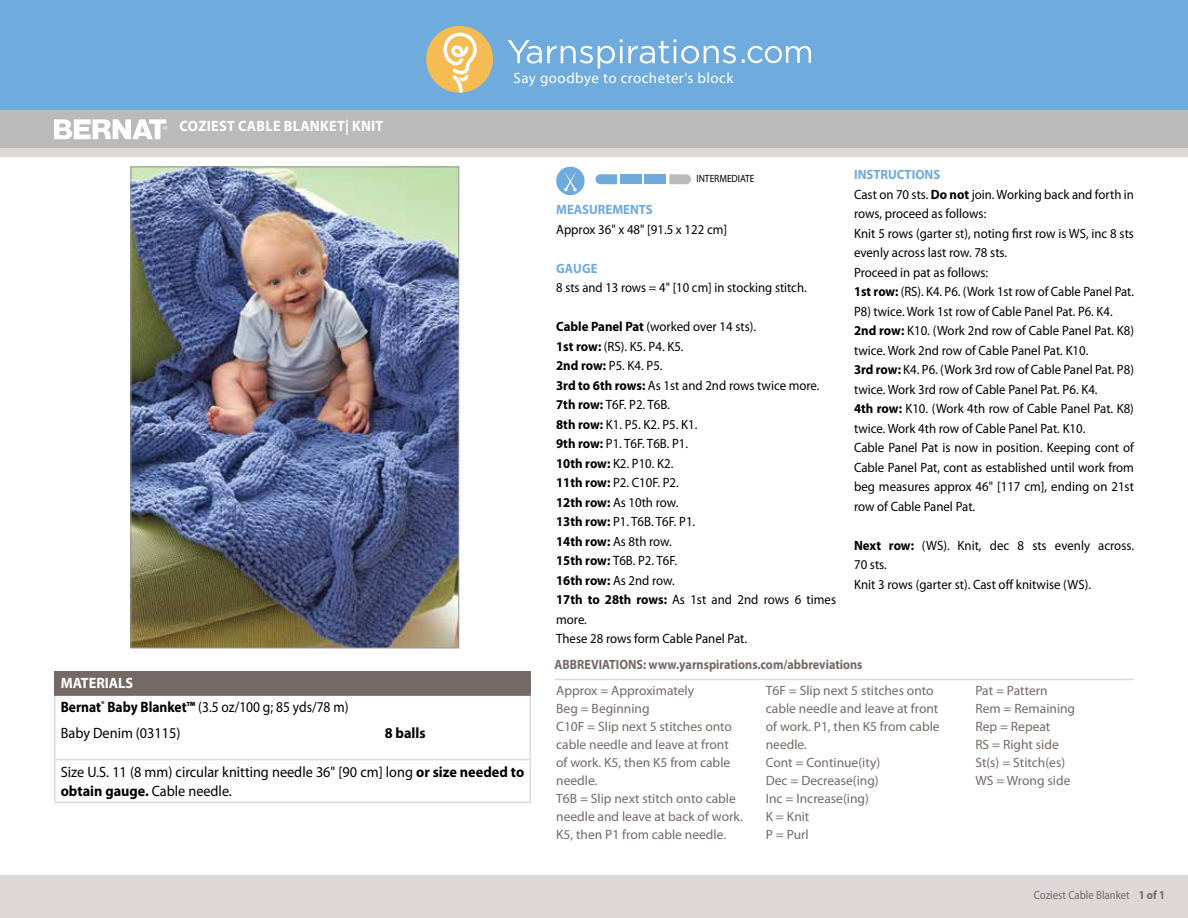
<style>
.page{position:relative;width:1188px;height:918px;background:#fff}
.page>*{position:absolute;margin:0;border:0;box-sizing:border-box;transform-origin:0 0}
.t1{font:15px/19.5px "Myriad Pro";color:#000;scale:.95 1}
.t2{font:15px/25.2px "Myriad Pro";color:#000;scale:.9 1}
.t3{font:15px "Myriad Pro";letter-spacing:.03em;color:#fff}
.t4{font:700 15px "Myriad Pro";letter-spacing:.02em;color:#fff;scale:.95 1}
.t5{font:700 15px "Myriad Pro";color:#000;scale:.95 1}
.t6{font:13.5px/19.5px "Myriad Pro";color:#000;scale:.95 1}
.t7{font:13.5px/18px "Myriad Pro";color:#756966}
.t8{font:700 13.5px "Myriad Pro";color:#756966;scale:.9 1}
.t9{font:13.5px "Myriad Pro";color:#000;scale:.94 1}
.t10{font:700 13.5px "Myriad Pro";color:#6faadc;scale:.95 1}
.t11{font:700 13.5px "Myriad Pro";color:#6faadc;scale:.94 1}
.t12{font:12px "Myriad Pro";color:#756966;scale:.9 1}
.t13{font:10.5px "Myriad Pro";color:#000;scale:.9 1}
.s1{font-weight:700}
.s2{font-weight:700;color:#6faadc}
.s3{font-weight:700;color:#fff}
</style>
<div class="page">
<div style="left:0;top:0;width:1188px;height:116px;background:#6fabdd"></div>
<div style="left:426px;top:26px;width:67px;height:67px;background:#f5bc53;border-radius:50%"></div>
<svg style="left:443px;top:33px;width:34px;height:60px"></svg>
<div style="left:0;top:111px;width:1188px;height:38px;background:#bbbaba"></div>
<svg style="left:508px;top:39px;width:228px;height:30px"></svg>
<svg style="left:742px;top:46px;width:69px;height:17px"></svg>
<div style="left:1px;top:149px;width:1187px;height:769px;background:#ddd8d7"></div>
<svg style="left:54px;top:119px;width:113px;height:20px"></svg>
<div style="left:0;top:157px;width:1188px;height:718px;background:#fff"></div>
<img style="left:133px;top:169px;width:324px;height:477px">
<div style="left:131px;top:167px;width:328px;height:481px;border:1px solid #939598"></div>
<div style="left:55px;top:672px;width:475px;height:23px;background:#756966"></div>
<hr style="left:54px;top:696px;width:1px;height:63px;background:#ddd8d7">
<hr style="left:530px;top:696px;width:1px;height:63px;background:#ddd8d7">
<hr style="left:54px;top:759px;width:477px;height:1px;background:#ddd8d7">
<hr style="left:54px;top:760px;width:1px;height:42px;background:#ddd8d7">
<hr style="left:530px;top:760px;width:1px;height:42px;background:#ddd8d7">
<hr style="left:54px;top:802px;width:477px;height:1px;background:#ddd8d7">
<hr style="left:54px;top:671px;width:477px;height:2px;background:#756966">
<svg style="left:54px;top:673px;width:1px;height:21px"></svg>
<svg style="left:530px;top:673px;width:1px;height:21px"></svg>
<hr style="left:54px;top:694px;width:477px;height:2px;background:#756966">
<hr style="left:555px;top:679px;width:579px;height:1px;background:#ddd8d7">
<div style="left:556px;top:167px;width:29px;height:28px;background:#6faadc;border-radius:50%"></div>
<svg style="left:595px;top:174px;width:22px;height:10px"></svg>
<svg style="left:669px;top:174px;width:22px;height:10px"></svg>
<div style="left:645px;top:174px;width:21px;height:10px;background:#6faadc"></div>
<div style="left:620px;top:174px;width:22px;height:10px;background:#6faadc"></div>
<svg style="left:564px;top:171px;width:13px;height:21px"></svg>
<p class="t4" style="left:180px;top:117px;width:216px">COZIEST CABLE BLANKET| KNIT</p>
<p class="t3" style="left:514px;top:69px;width:221px">Say goodbye to crocheter's block</p>
<p class="t13" style="left:696px;top:172px;width:66px">INTERMEDIATE</p>
<p class="t10" style="left:556px;top:201px;width:103px">MEASUREMENTS</p>
<p class="t6" style="left:556px;top:219px;width:181px">Approx 36" x 48" [91.5 x 122 cm]</p>
<p class="t11" style="left:556px;top:259px;width:46px">GAUGE</p>
<p class="t9" style="left:556px;top:279px;width:268px">8 sts and 13 rows = 4" [10 cm] in stocking stitch.</p>
<p class="t6" style="left:556px;top:317px;width:296px"><span class="s1">Cable Panel Pat</span> (worked over 14 sts).<br><span class="s1">1st row:</span> (RS). K5. P4. K5.<br><span class="s1">2nd row:</span> P5. K4. P5.<br><span class="s1">3rd to 6th rows:</span> As 1st and 2nd rows twice more.<br><span class="s1">7th row:</span> T6F. P2. T6B.<br><span class="s1">8th row:</span> K1. P5. K2. P5. K1.<br><span class="s1">9th row:</span> P1. T6F. T6B. P1.<br><span class="s1">10th row:</span> K2. P10. K2.<br><span class="s1">11th row:</span> P2. C10F. P2.<br><span class="s1">12th row:</span> As 10th row.<br><span class="s1">13th row:</span> P1. T6B. T6F. P1.<br><span class="s1">14th row:</span> As 8th row.<br><span class="s1">15th row:</span> T6B. P2. T6F.<br><span class="s1">16th row:</span> As 2nd row.<br><span class="s1">17th to 28th rows:</span> As 1st and 2nd rows 6 times more.<br>These 28 rows form Cable Panel Pat.</p>
<p class="t6" style="left:854px;top:165px;width:296px"><span class="s2">INSTRUCTIONS<br></span>Cast on 70 sts. <span class="s1">Do not</span> join. Working back and forth in rows, proceed as follows:<br>Knit 5 rows (garter st), noting first row is WS, inc 8 sts evenly across last row. 78 sts.<br>Proceed in pat as follows:<br><span class="s1">1st row:</span> (RS). K4. P6. (Work 1st row of Cable Panel Pat.<br>P8) twice. Work 1st row of Cable Panel Pat. P6. K4.<br><span class="s1">2nd row:</span> K10. (Work 2nd row of Cable Panel Pat. K8) twice. Work 2nd row of Cable Panel Pat. K10.<br><span class="s1">3rd row:</span> K4. P6. (Work 3rd row of Cable Panel Pat. P8) twice. Work 3rd row of Cable Panel Pat. P6. K4.<br><span class="s1">4th row:</span> K10. (Work 4th row of Cable Panel Pat. K8) twice. Work 4th row of Cable Panel Pat. K10.<br>Cable Panel Pat is now in position. Keeping cont of Cable Panel Pat, cont as established until work from beg measures approx 46" [117 cm], ending on 21st row of Cable Panel Pat.</p>
<p class="t6" style="left:854px;top:535px;width:296px"><span class="s1">Next row:</span> (WS). Knit, dec 8 sts evenly across.<br>70 sts.<br>Knit 3 rows (garter st). Cast off knitwise (WS).</p>
<p class="t8" style="left:555px;top:656px;width:344px">ABBREVIATIONS: www.yarnspirations.com/abbreviations</p>
<p class="t2" style="left:61px;top:670px;width:321px"><span class="s3">MATERIALS<br></span><span class="s1">Bernat</span><sup>®</sup> <span class="s1">Baby Blanket™</span> (3.5 oz/100 g; 85 yds/78 m)<br>Baby Denim (03115)</p>
<p class="t5" style="left:385px;top:723px;width:45px">8 balls</p>
<p class="t1" style="left:61px;top:762px;width:489px">Size U.S. 11 (8 mm) circular knitting needle 36" [90 cm] long <span class="s1">or size needed to obtain gauge.</span> Cable needle.</p>
<p class="t7" style="left:556px;top:682px;width:188px">Approx = Approximately<br>Beg = Beginning<br>C10F = Slip next 5 stitches onto cable needle and leave at front of work. K5, then K5 from cable needle.<br>T6B = Slip next stitch onto cable needle and leave at back of work.<br>K5, then P1 from cable needle.</p>
<p class="t7" style="left:766px;top:682px;width:175px">T6F = Slip next 5 stitches onto cable needle and leave at front of work. P1, then K5 from cable needle.<br>Cont = Continue(ity)<br>Dec = Decrease(ing)<br>Inc = Increase(ing)<br>K = Knit<br>P = Purl</p>
<p class="t7" style="left:975px;top:682px;width:101px">Pat = Pattern<br>Rem = Remaining<br>Rep = Repeat<br>RS = Right side<br>St(s) = Stitch(es)<br>WS = Wrong side</p>
<p class="t12" style="left:1034px;top:887px;width:147px">Coziest Cable Blanket <span class="s1">1 of 1</span></p>
</div>
